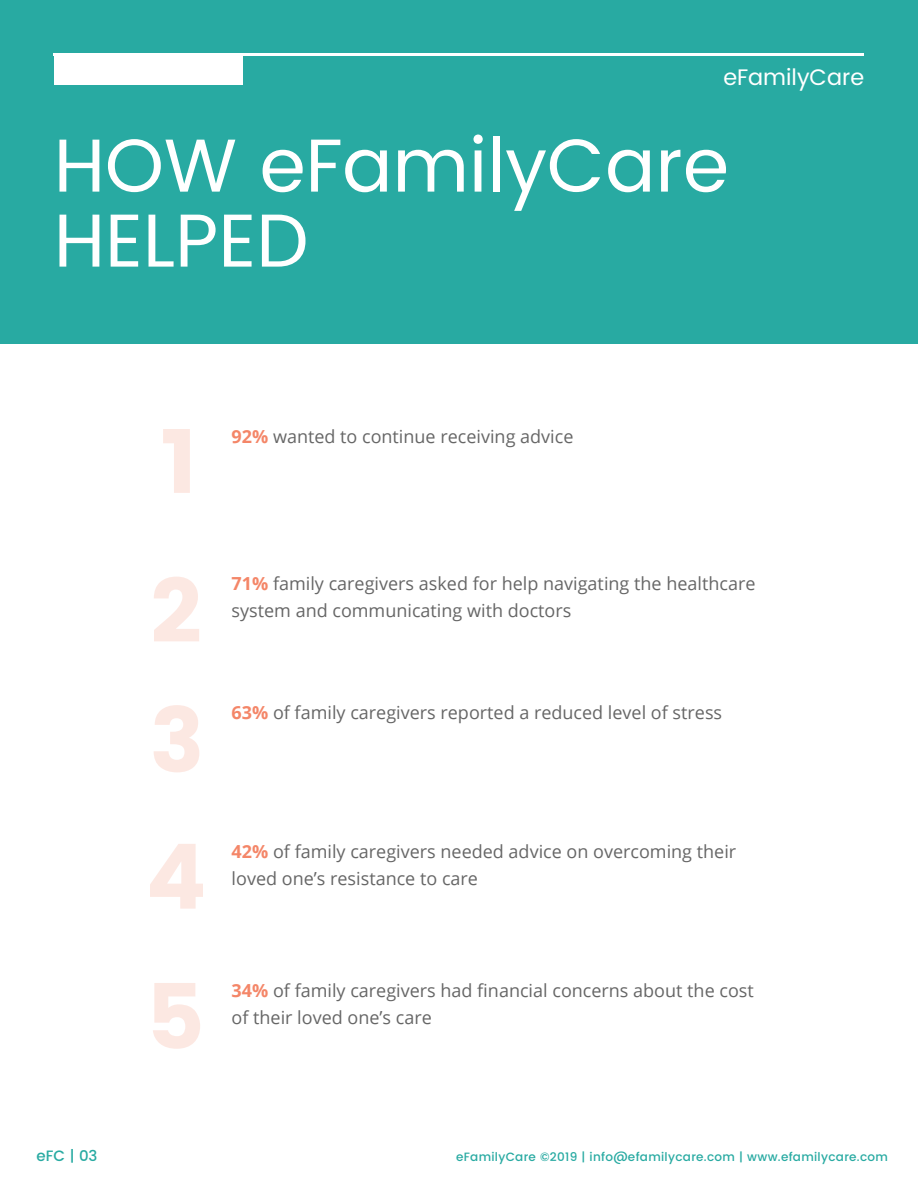
<style>
.page{position:relative;width:918px;height:1188px;background:#fff}
.page>*{position:absolute;margin:0;border:0;box-sizing:border-box;transform-origin:0 0}
.t1{font:75px/75px "Poppins";color:#fff}
.t2{font:22.5px "Poppins";color:#fff}
.t3{font:18px/27px "Open Sans";color:#666}
.t4{font:500 15px "Poppins";color:#28aaa2}
.t5{font:500 12px "Poppins";letter-spacing:.025em;color:#28aaa2}
.s1{font-weight:700;color:#f48668}
</style>
<div class="page">
<div style="left:0;top:0;width:918px;height:343px;background:#28aaa2"></div>
<div style="left:54px;top:54px;width:189px;height:31px;background:#fff"></div>
<hr style="left:54px;top:53px;width:810px;height:3px;background:#fff">
<svg style="left:163px;top:429px;width:27px;height:64px"></svg>
<svg style="left:154px;top:577px;width:45px;height:64px"></svg>
<svg style="left:154px;top:705px;width:45px;height:67px"></svg>
<svg style="left:150px;top:844px;width:53px;height:65px"></svg>
<svg style="left:153px;top:983px;width:47px;height:66px"></svg>
<p class="t2" style="left:723px;top:61px;width:142px">eFamilyCare</p>
<h1 class="t1" style="left:54px;top:130px;width:677px">HOW eFamilyCare<br>HELPED</h1>
<p class="t3" style="left:232px;top:422px;width:343px"><span class="s1">92%</span> wanted to continue receiving advice</p>
<p class="t3" style="left:232px;top:570px;width:525px"><span class="s1">71%</span> family caregivers asked for help navigating the healthcare system and communicating with doctors</p>
<p class="t3" style="left:232px;top:698px;width:492px"><span class="s1">63%</span> of family caregivers reported a reduced level of stress</p>
<p class="t3" style="left:232px;top:837px;width:506px"><span class="s1">42%</span> of family caregivers needed advice on overcoming their loved one’s resistance to care</p>
<p class="t4" style="left:37px;top:1145px;width:62px">eFC | 03</p>
<p class="t3" style="left:232px;top:976px;width:524px"><span class="s1">34%</span> of family caregivers had financial concerns about the cost of their loved one’s care</p>
<p class="t5" style="left:456px;top:1148px;width:433px">eFamilyCare ©2019 | info@efamilycare.com | www.efamilycare.com</p>
</div>
